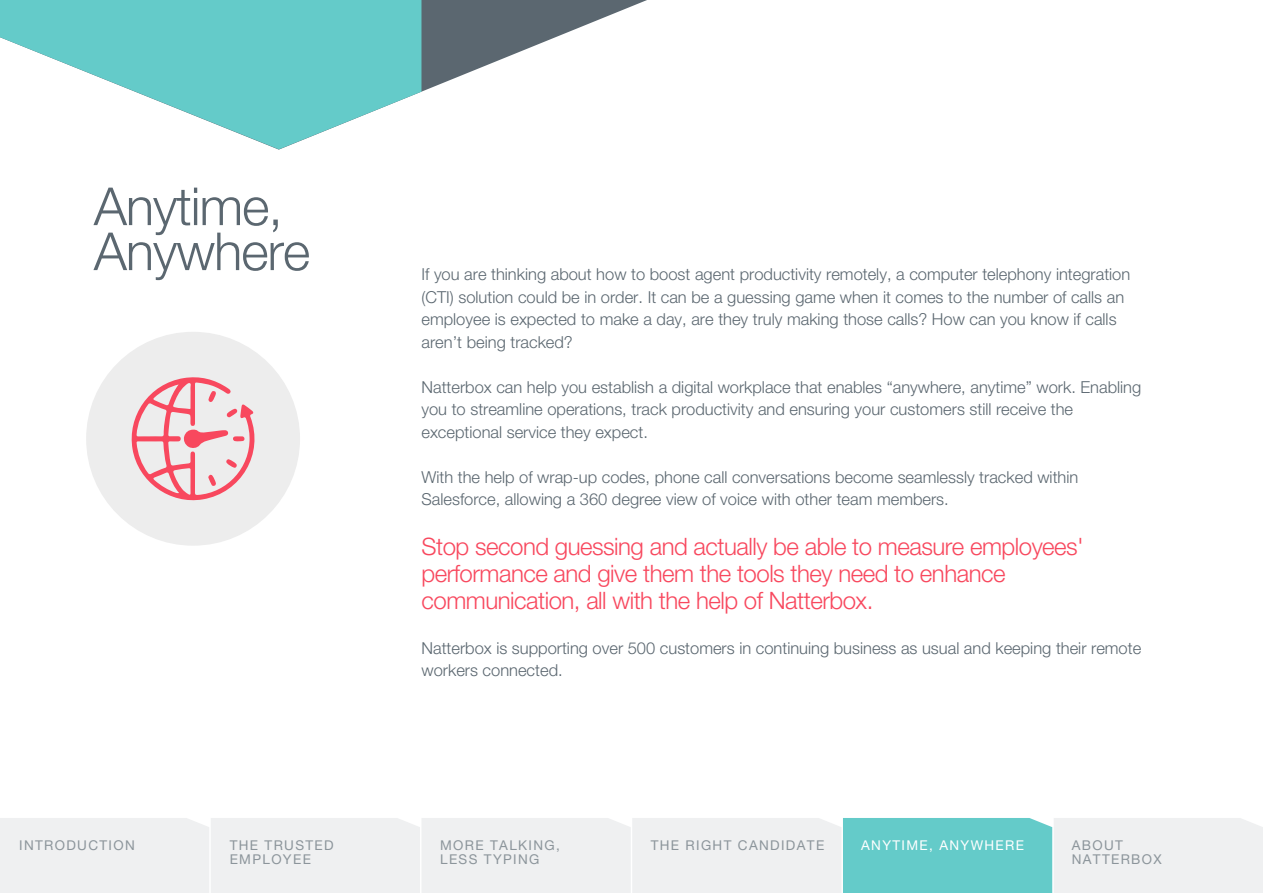
<style>
.page{position:relative;width:1263px;height:893px;background:#fff}
.page>*{position:absolute;margin:0;border:0;box-sizing:border-box;transform-origin:0 0}
.t1{font:300 52.5px/45px "Helvetica Neue LT Pro";letter-spacing:-.02em;color:#5b6770}
.t2{font:300 24px/27px "Helvetica Neue LT Pro";letter-spacing:-.02em;color:#f8485e}
.t3{font:300 16.5px/22.5px "Helvetica Neue LT Pro";color:#5b6770}
.t4{font:13.5px/13.5px "Helvetica Neue LT Pro";letter-spacing:.1em;color:#8c959b}
.t5{font:13.5px "Helvetica Neue LT Pro";letter-spacing:.1em;color:#fff}
</style>
<div class="page">
<svg style="left:0;top:818px;width:1263px;height:75px"></svg>
<svg style="left:277px;top:0;width:370px;height:150px"></svg>
<svg style="left:0;top:0;width:421px;height:149px;fill:#64cbc9"></svg>
<div style="left:86px;top:332px;width:214px;height:214px;background:#ededed;border-radius:50%"></div>
<svg style="left:131px;top:377px;width:124px;height:124px"></svg>
<h1 class="t1" style="left:94px;top:183px;width:218px">Anytime,<br>Anywhere</h1>
<p class="t3" style="left:421px;top:263px;width:710px">If you are thinking about how to boost agent productivity remotely, a computer telephony integration (CTI) solution could be in order. It can be a guessing game when it comes to the number of calls an employee is expected to make a day, are they truly making those calls? How can you know if calls aren’t being tracked?</p>
<p class="t3" style="left:421px;top:375px;width:721px">Natterbox can help you establish a digital workplace that enables “anywhere, anytime” work. Enabling you to streamline operations, track productivity and ensuring your customers still receive the exceptional service they expect.</p>
<p class="t3" style="left:421px;top:465px;width:658px">With the help of wrap-up codes, phone call conversations become seamlessly tracked within<br>Salesforce, allowing a 360 degree view of voice with other team members.</p>
<h2 class="t2" style="left:421px;top:532px;width:664px">Stop second guessing and actually be able to measure employees' performance and give them the tools they need to enhance communication, all with the help of Natterbox.</h2>
<p class="t3" style="left:421px;top:636px;width:721px">Natterbox is supporting over 500 customers in continuing business as usual and keeping their remote workers connected.</p>
<p class="t4" style="left:19px;top:839px;width:117px">INTRODUCTION</p>
<p class="t4" style="left:230px;top:839px;width:105px">THE TRUSTED<br>EMPLOYEE</p>
<p class="t4" style="left:440px;top:839px;width:121px">MORE TALKING,<br>LESS TYPING</p>
<p class="t4" style="left:651px;top:839px;width:175px">THE RIGHT CANDIDATE</p>
<p class="t5" style="left:861px;top:837px;width:164px">ANYTIME, ANYWHERE</p>
<p class="t4" style="left:1072px;top:839px;width:92px">ABOUT<br>NATTERBOX</p>
</div>
